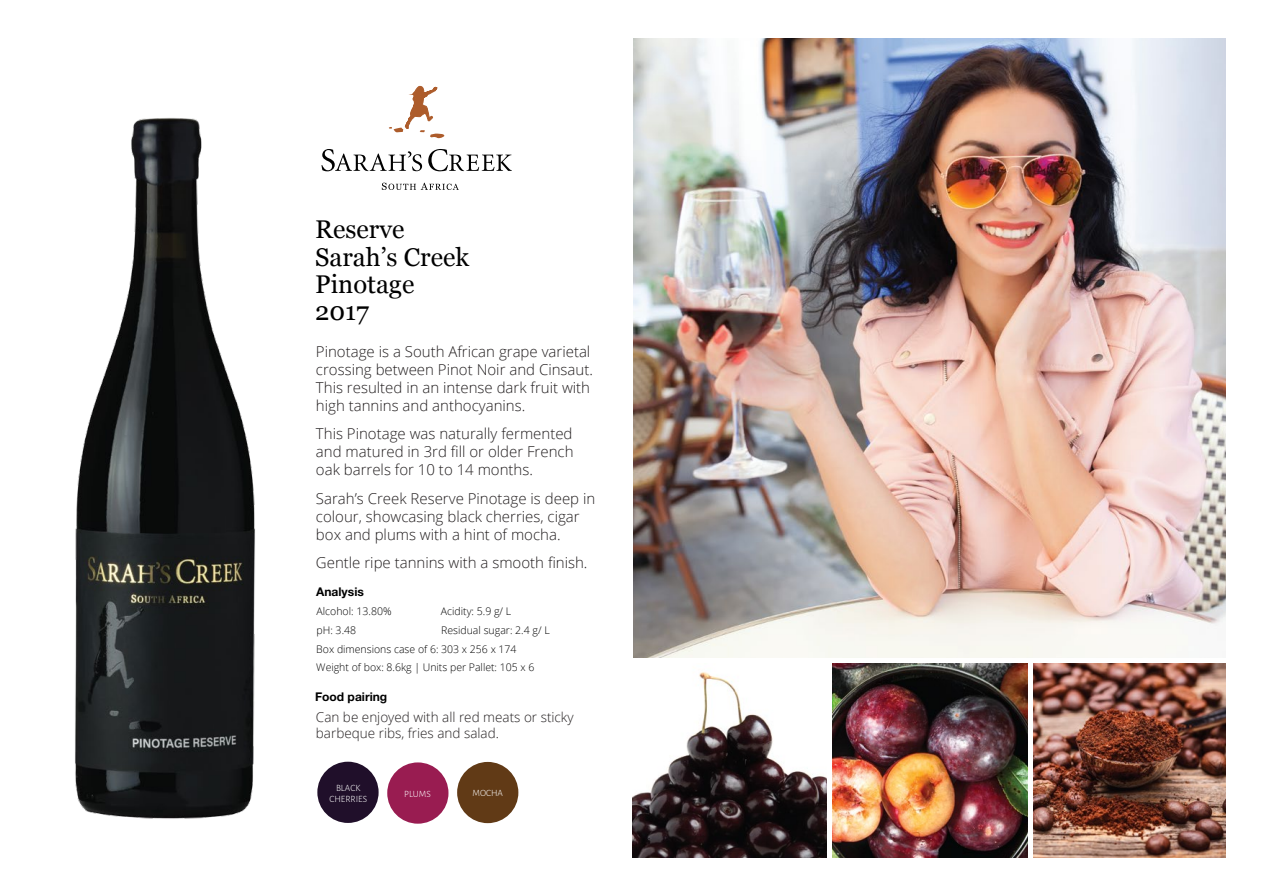
<style>
.page{position:relative;width:1263px;height:893px;background:#fff}
.page>*{position:absolute;margin:0;border:0;box-sizing:border-box;transform-origin:0 0}
.t1{font:25.65px/27.2px "Georgia";color:#010101}
.t2{font:300 15px/18px "Open Sans";color:#231f20}
.t3{font:300 13.5px/16.2px "Open Sans";color:#231f20}
.t4{font:700 12px "Helvetica Neue";color:#010101}
.t5{font:300 10.5px/18.5px "Open Sans";color:#010101}
.t6{font:300 9.6px "Alegreya Sans";color:#fff}
</style>
<div class="page">
<img style="left:75px;top:118px;width:180px;height:701px">
<img style="left:633px;top:672px;width:194px;height:185px">
<img style="left:1033px;top:664px;width:193px;height:193px">
<svg style="left:388px;top:86px;width:57px;height:53px"></svg>
<svg style="left:321px;top:149px;width:101px;height:22px"></svg>
<svg style="left:428px;top:149px;width:84px;height:22px"></svg>
<svg style="left:382px;top:183px;width:77px;height:7px"></svg>
<div style="left:317px;top:762px;width:62px;height:61px;background:#200f2a;border-radius:50%"></div>
<div style="left:457px;top:762px;width:61px;height:61px;background:#613a16;border-radius:50%"></div>
<div style="left:387px;top:762px;width:61px;height:62px;background:#991c51;border-radius:50%"></div>
<img style="left:832px;top:663px;width:195px;height:194px">
<img style="left:633px;top:39px;width:592px;height:618px">
<h1 class="t1" style="left:315px;top:215px;width:155px">Reserve<br>Sarah’s Creek<br>Pinotage<br>2017</h1>
<p class="t2" style="left:316px;top:342px;width:278px">Pinotage is a South African grape varietal crossing between Pinot Noir and Cinsaut.<br>This resulted in an intense dark fruit with high tannins and anthocyanins.</p>
<p class="t2" style="left:316px;top:425px;width:259px;text-align:justify">This Pinotage was naturally fermented and matured in 3rd fill or older French oak barrels for 10 to 14 months.</p>
<p class="t2" style="left:316px;top:489px;width:281px">Sarah’s Creek Reserve Pinotage is deep in colour, showcasing black cherries, cigar box and plums with a hint of mocha.</p>
<p class="t2" style="left:316px;top:554px;width:273px">Gentle ripe tannins with a smooth finish.</p>
<p class="t4" style="left:316px;top:584px;width:49px">Analysis</p>
<p class="t5" style="left:317px;top:602px;width:76px">Alcohol: 13.80%</p>
<p class="t5" style="left:441px;top:602px;width:72px">Acidity: 5.9 g/ L</p>
<p class="t5" style="left:317px;top:621px;width:41px">pH: 3.48</p>
<p class="t5" style="left:316px;top:621px;width:235px;text-indent:125px">Residual sugar: 2.4 g/ L<br>Box dimensions case of 6: 303 x 256 x 174<br>Weight of box: 8.6kg | Units per Pallet: 105 x 6</p>
<p class="t4" style="left:315px;top:690px;width:74px">Food pairing</p>
<p class="t3" style="left:316px;top:709px;width:259px">Can be enjoyed with all red meats or sticky barbeque ribs, fries and salad.</p>
<p class="t6" style="left:336px;top:782px;width:26px">BLACK</p>
<p class="t6" style="left:329px;top:792px;width:39px">CHERRIES</p>
<p class="t6" style="left:404px;top:788px;width:28px">PLUMS</p>
<p class="t6" style="left:472px;top:787px;width:32px">MOCHA</p>
</div>
